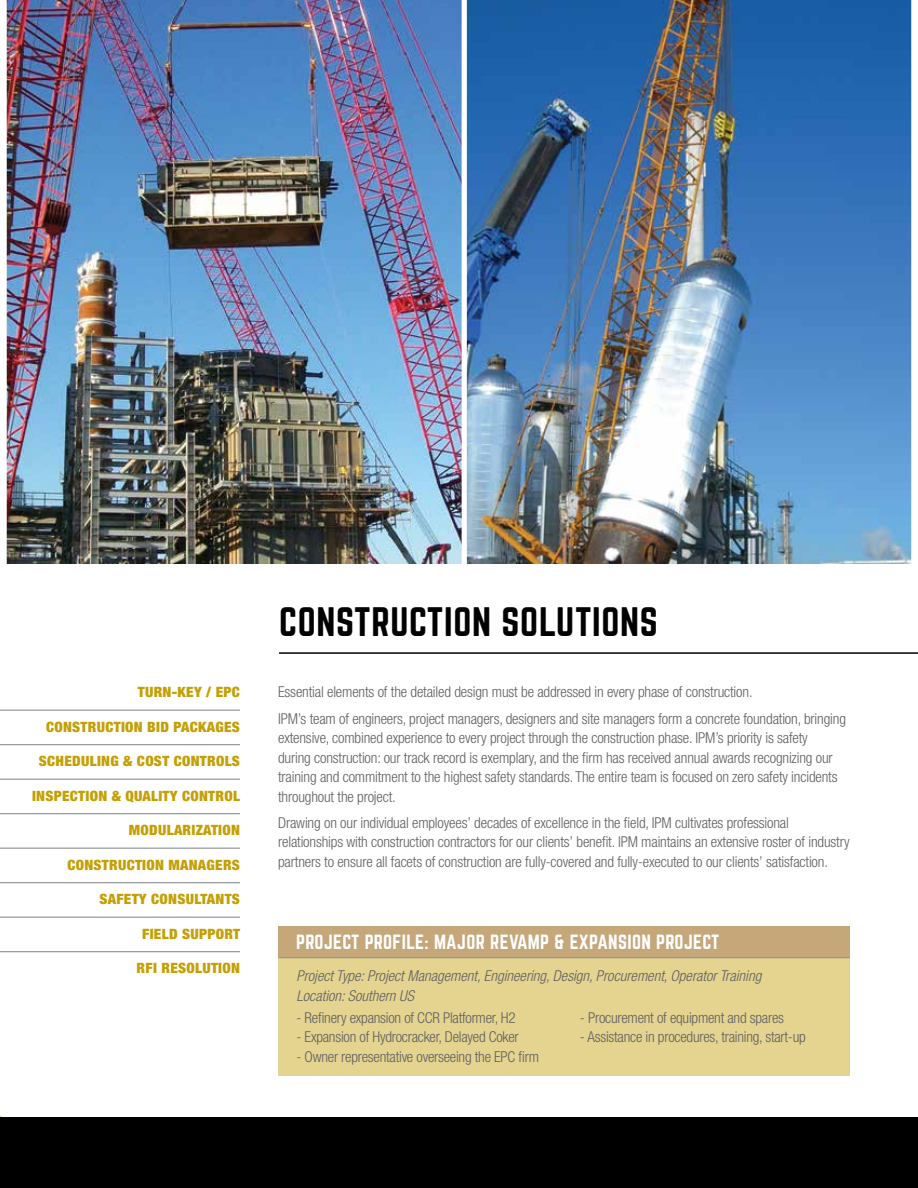
<style>
.page{position:relative;width:918px;height:1188px;background:#fff}
.page>*{position:absolute;margin:0;border:0;box-sizing:border-box;transform-origin:0 0}
.t1{font:36px "Norwester";letter-spacing:.02em;color:#000}
.t2{font:18px "Norwester";letter-spacing:.02em;color:#fff}
.t3{font:300 condensed 15px/19.5px "Helvetica Neue LT Std";letter-spacing:-.01em;color:#5f6062}
.t4{font:italic 300 condensed 15px/19.5px "Helvetica Neue LT Std";color:#5f6062}
.t5{font:900 condensed 14.25px "Helvetica Neue LT Std";letter-spacing:.02em;color:#c4a006;scale:1.05 1}
</style>
<div class="page">
<img style="left:7px;top:0;width:904px;height:563px">
<div style="left:0;top:1117px;width:918px;height:71px;background:#000"></div>
<hr style="left:279px;top:652px;width:639px;height:2px;background:#000">
<hr style="left:0;top:710px;width:240px;height:1px;background:#939598">
<hr style="left:0;top:744px;width:240px;height:1px;background:#939598">
<hr style="left:0;top:779px;width:240px;height:1px;background:#939598">
<hr style="left:0;top:813px;width:240px;height:1px;background:#939598">
<hr style="left:0;top:848px;width:240px;height:1px;background:#939598">
<hr style="left:0;top:882px;width:240px;height:1px;background:#939598">
<hr style="left:0;top:917px;width:240px;height:1px;background:#939598">
<hr style="left:0;top:951px;width:240px;height:1px;background:#939598">
<div style="left:278px;top:926px;width:572px;height:149px;background:#e4d48f"></div>
<div style="left:278px;top:926px;width:572px;height:31px;background:#c5a77a"></div>
<hr style="left:278px;top:957px;width:572px;height:1px;background:#939598">
<div style="left:462px;top:0;width:5px;height:566px;background:#fff"></div>
<p class="t5" style="left:138px;top:684px;width:99px">TURN-KEY / EPC</p>
<p class="t5" style="left:46px;top:718px;width:186px">CONSTRUCTION BID PACKAGES</p>
<p class="t5" style="left:39px;top:753px;width:193px">SCHEDULING &amp; COST CONTROLS</p>
<p class="t5" style="left:32px;top:787px;width:200px">INSPECTION &amp; QUALITY CONTROL</p>
<p class="t5" style="left:129px;top:822px;width:107px">MODULARIZATION</p>
<p class="t5" style="left:67px;top:856px;width:166px">CONSTRUCTION MANAGERS</p>
<p class="t5" style="left:99px;top:891px;width:135px">SAFETY CONSULTANTS</p>
<p class="t5" style="left:142px;top:925px;width:95px">FIELD SUPPORT</p>
<p class="t5" style="left:137px;top:960px;width:100px">RFI RESOLUTION</p>
<h1 class="t1" style="left:279px;top:605px;width:380px">CONSTRUCTION SOLUTIONS</h1>
<p class="t3" style="left:278px;top:679px;width:569px;line-height:26.2px">Essential elements of the detailed design must be addressed in every phase of construction.<br>IPM’s team of engineers, project managers, designers and site managers form a concrete foundation, bringing</p>
<p class="t3" style="left:278px;top:728px;width:561px">extensive, combined experience to every project through the construction phase. IPM’s priority is safety during construction: our track record is exemplary, and the firm has received annual awards recognizing our training and commitment to the highest safety standards. The entire team is focused on zero safety incidents throughout the project.</p>
<p class="t3" style="left:278px;top:813px;width:573px">Drawing on our individual employees’ decades of excellence in the field, IPM cultivates professional relationships with construction contractors for our clients’ benefit. IPM maintains an extensive roster of industry partners to ensure all facets of construction are fully-covered and fully-executed to our clients’ satisfaction.</p>
<p class="t2" style="left:296px;top:933px;width:425px">PROJECT PROFILE: MAJOR REVAMP &amp; EXPANSION PROJECT</p>
<p class="t4" style="left:296px;top:967px;width:466px">Project Type: Project Management, Engineering, Design, Procurement, Operator Training<br>Location: Southern US</p>
<p class="t3" style="left:296px;top:1007px;width:221px">- Refinery expansion of CCR Platformer, H2</p>
<p class="t3" style="left:296px;top:1027px;width:224px">- Expansion of Hydrocracker, Delayed Coker</p>
<p class="t3" style="left:296px;top:1046px;width:244px">- Owner representative overseeing the EPC firm</p>
<p class="t3" style="left:580px;top:1007px;width:206px">- Procurement of equipment and spares</p>
<p class="t3" style="left:580px;top:1027px;width:227px">- Assistance in procedures, training, start-up</p>
</div>
